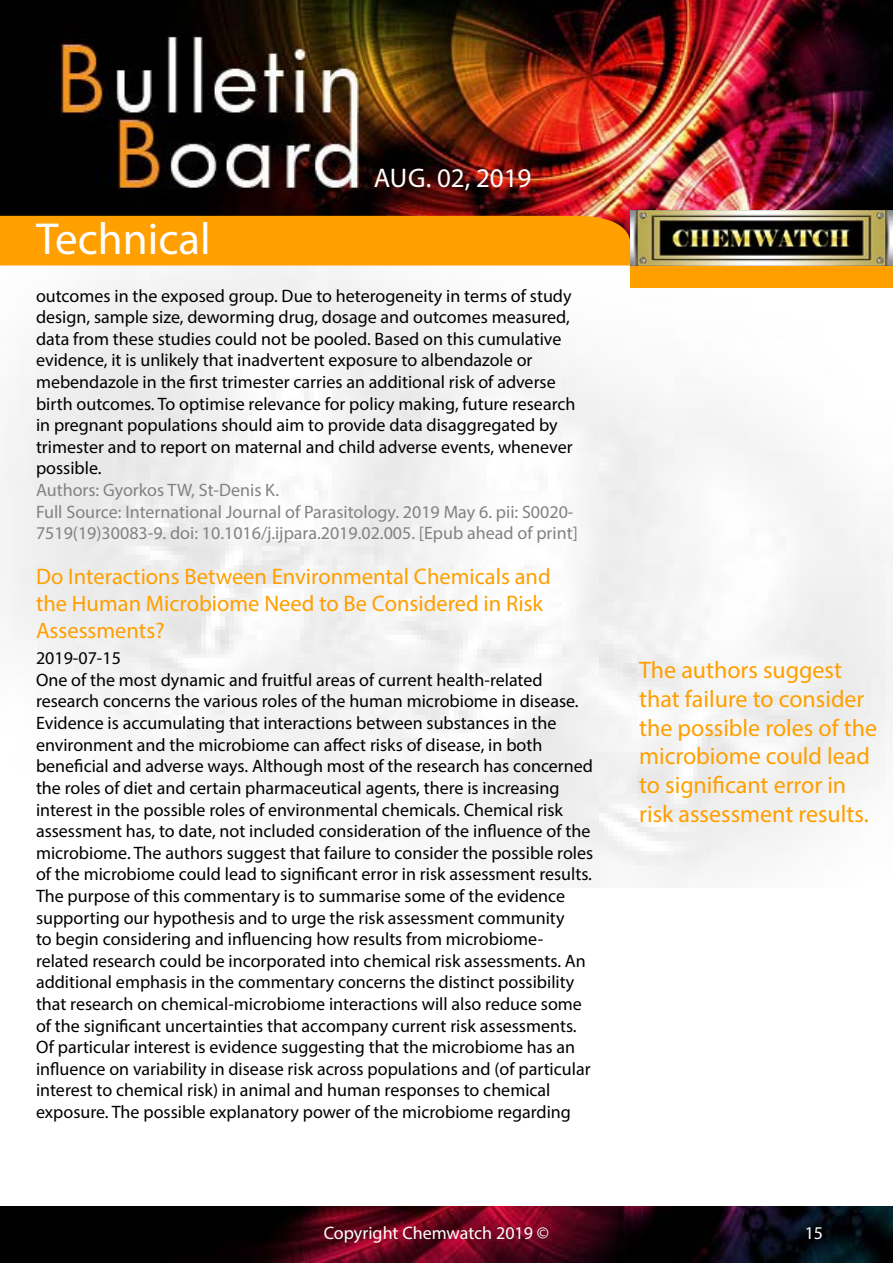
<style>
.page{position:relative;width:893px;height:1263px;background:#fff}
.page>*{position:absolute;margin:0;border:0;box-sizing:border-box;transform-origin:0 0}
.t1{font:45px "Myriad Pro";color:#fff}
.t2{font:27px "Myriad Pro";color:#fff}
.t3{font:24px/28.8px "Myriad Pro";color:#ff9f00}
.t4{font:22.5px/27px "Myriad Pro";color:#ff9f00}
.t5{font:18px/21.6px "Myriad Pro";color:#000}
.t6{font:18px/21.6px "Myriad Pro";color:#808285}
.t7{font:18px "Myriad Pro";color:#fff}
</style>
<div class="page">
<img style="left:0;top:0;width:893px;height:887px">
<div style="left:630px;top:265px;width:263px;height:23px;background:#ff9f00"></div>
<img style="left:630px;top:210px;width:262px;height:56px">
<svg style="left:0;top:216px;width:630px;height:72px"></svg>
<img style="left:0;top:1206px;width:893px;height:57px">
<h2 class="t2" style="left:374px;top:161px;width:159px">Aug. 02, 2019</h2>
<h1 class="t1" style="left:36px;top:211px;width:176px">Technical</h1>
<p class="t5" style="left:36px;top:284px;width:541px">outcomes in the exposed group. Due to heterogeneity in terms of study design, sample size, deworming drug, dosage and outcomes measured, data from these studies could not be pooled. Based on this cumulative evidence, it is unlikely that inadvertent exposure to albendazole or mebendazole in the first trimester carries an additional risk of adverse birth outcomes. To optimise relevance for policy making, future research in pregnant populations should aim to provide data disaggregated by trimester and to report on maternal and child adverse events, whenever possible.</p>
<p class="t6" style="left:36px;top:479px;width:543px">Authors: Gyorkos TW, St-Denis K.<br>Full Source: International Journal of Parasitology. 2019 May 6. pii: S0020-<br>7519(19)30083-9. doi: 10.1016/j.ijpara.2019.02.005. [Epub ahead of print]</p>
<p class="t4" style="left:36px;top:563px;width:516px">Do Interactions Between Environmental Chemicals and the Human Microbiome Need to Be Considered in Risk<br>Assessments?</p>
<p class="t5" style="left:36px;top:647px;width:559px">2019-07-15<br>One of the most dynamic and fruitful areas of current health-related research concerns the various roles of the human microbiome in disease.<br>Evidence is accumulating that interactions between substances in the environment and the microbiome can affect risks of disease, in both beneficial and adverse ways. Although most of the research has concerned the roles of diet and certain pharmaceutical agents, there is increasing interest in the possible roles of environmental chemicals. Chemical risk assessment has, to date, not included consideration of the influence of the microbiome. The authors suggest that failure to consider the possible roles of the microbiome could lead to significant error in risk assessment results.<br>The purpose of this commentary is to summarise some of the evidence supporting our hypothesis and to urge the risk assessment community<br>to begin considering and influencing how results from microbiome&shy;related research could be incorporated into chemical risk assessments. An additional emphasis in the commentary concerns the distinct possibility that research on chemical-microbiome interactions will also reduce some of the significant uncertainties that accompany current risk assessments.<br>Of particular interest is evidence suggesting that the microbiome has an influence on variability in disease risk across populations and (of particular interest to chemical risk) in animal and human responses to chemical exposure. The possible explanatory power of the microbiome regarding</p>
<h3 class="t3" style="left:639px;top:655px;width:239px">The authors suggest that failure to consider the possible roles of the microbiome could lead to significant error in risk assessment results.</h3>
<p class="t7" style="left:324px;top:1222px;width:227px">Copyright Chemwatch 2019 ©</p>
<p class="t7" style="left:805px;top:1222px;width:20px">15</p>
</div>
